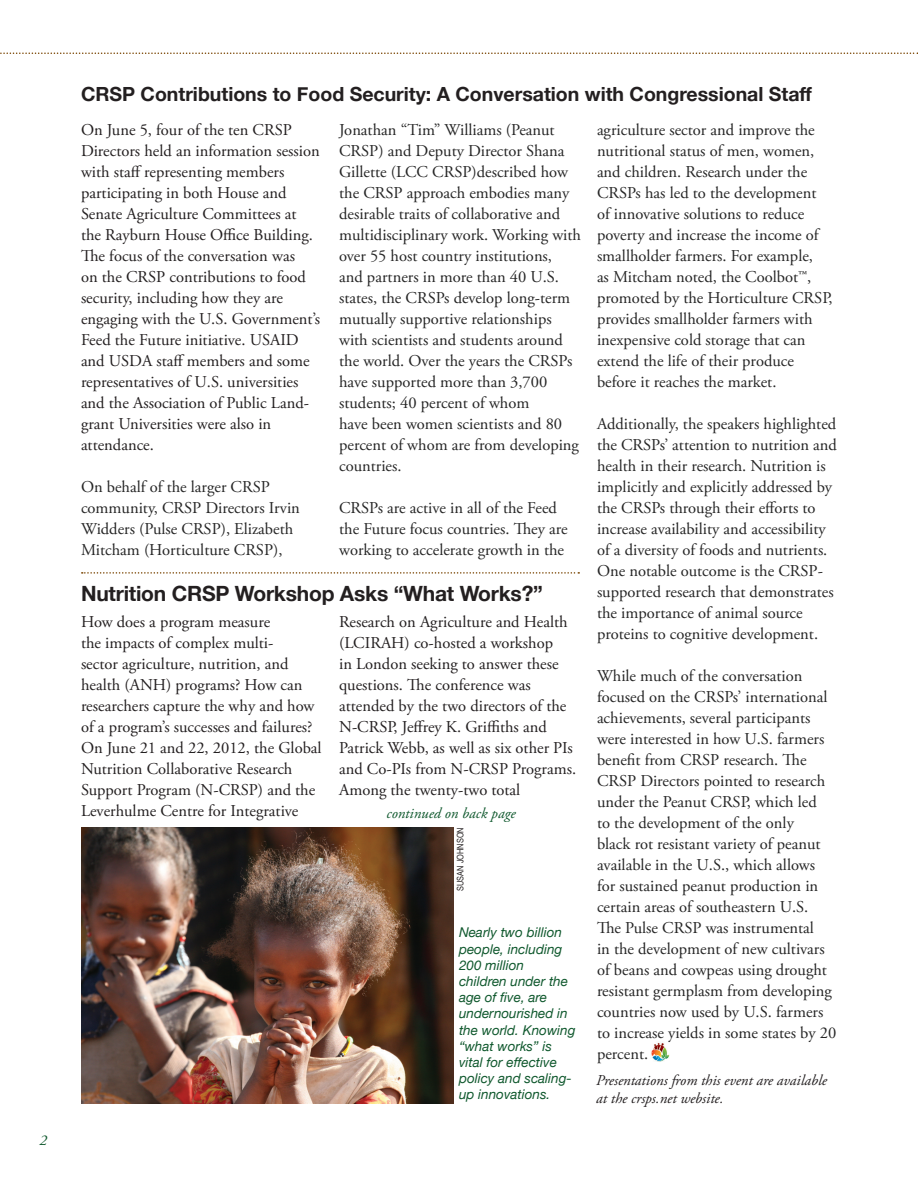
<style>
.page{position:relative;width:918px;height:1188px;background:#fff}
.page>*{position:absolute;margin:0;border:0;box-sizing:border-box;transform-origin:0 0}
.Headline{font:700 21px "Helvetica Neue";letter-spacing:-.01em;color:#231f20}
.Headline-2{font:700 19.5px "Helvetica Neue";color:#231f20}
.Text{font:16.5px/21px "Adobe Garamond Pro";color:#252525}
.Text-2{font:16.5px/21px "Adobe Garamond Pro";color:#231f20}
.More_info{font:italic 15px/18px "Adobe Garamond Pro";color:#231f20}
.Text_italics{font:italic 15px "Adobe Garamond Pro";color:#0f582d}
.t1{font:italic 13.5px/16.2px "Helvetica Neue";color:#0f582d}
.Photographer{font:9px "Arial Narrow";color:#231f20}
</style>
<div class="page">
<svg style="left:0;top:52px;width:918px;height:2px"></svg>
<img style="left:651px;top:1042px;width:19px;height:20px">
<svg style="left:82px;top:572px;width:497px;height:2px"></svg>
<img style="left:81px;top:827px;width:373px;height:277px">
<p class="Text_italics" style="left:39px;top:1131px;width:9px">2</p>
<p class="Headline-2" style="left:81px;top:77px;width:733px">CRSP Contributions to Food Security: A Conversation with Congressional Staff</p>
<p class="Text" style="left:597px;top:120px;width:237px">agriculture sector and improve the nutritional status of men, women, and children. Research under the CRSPs has led to the development of innovative solutions to reduce poverty and increase the income of smallholder farmers. For example,<br>as Mitcham noted, the Coolbot™, promoted by the Horticulture CRSP, provides smallholder farmers with inexpensive cold storage that can extend the life of their produce before it reaches the market.</p>
<p class="Text" style="left:597px;top:414px;width:242px">Additionally, the speakers highlighted the CRSPs’ attention to nutrition and health in their research. Nutrition is implicitly and explicitly addressed by the CRSPs through their efforts to increase availability and accessibility of a diversity of foods and nutrients.<br>One notable outcome is the CRSP&shy;supported research that demonstrates the importance of animal source proteins to cognitive development.</p>
<p class="Text" style="left:597px;top:666px;width:241px">While much of the conversation focused on the CRSPs’ international achievements, several participants were interested in how U.S. farmers benefit from CRSP research. The CRSP Directors pointed to research under the Peanut CRSP, which led<br>to the development of the only<br>black rot resistant variety of peanut available in the U.S., which allows for sustained peanut production in certain areas of southeastern U.S.<br>The Pulse CRSP was instrumental<br>in the development of new cultivars of beans and cowpeas using drought resistant germplasm from developing countries now used by U.S. farmers to increase yields in some states by 20 percent.</p>
<p class="Text-2" style="left:81px;top:120px;width:241px">On June 5, four of the ten CRSP<br>Directors held an information session with staff representing members participating in both House and<br>Senate Agriculture Committees at the Rayburn House Office Building.<br>The focus of the conversation was<br>on the CRSP contributions to food security, including how they are engaging with the U.S. Government’s<br>Feed the Future initiative. USAID and USDA staff members and some representatives of U.S. universities and the Association of Public Land&shy;grant Universities were also in attendance.</p>
<p class="Text" style="left:81px;top:477px;width:220px">On behalf of the larger CRSP community, CRSP Directors Irvin<br>Widders (Pulse CRSP), Elizabeth<br>Mitcham (Horticulture CRSP),</p>
<p class="Text" style="left:339px;top:120px;width:243px">Jonathan “Tim” Williams (Peanut<br>CRSP) and Deputy Director Shana<br>Gillette (LCC CRSP)described how the CRSP approach embodies many desirable traits of collaborative and multidisciplinary work. Working with over 55 host country institutions,<br>and partners in more than 40 U.S. states, the CRSPs develop long-term mutually supportive relationships with scientists and students around the world. Over the years the CRSPs have supported more than 3,700 students; 40 percent of whom<br>have been women scientists and 80 percent of whom are from developing countries.</p>
<p class="Text" style="left:339px;top:498px;width:230px">CRSPs are active in all of the Feed the Future focus countries. They are working to accelerate growth in the</p>
<p class="Headline" style="left:81px;top:575px;width:463px">Nutrition CRSP Workshop Asks “What Works?”</p>
<p class="Text-2" style="left:81px;top:612px;width:242px">How does a program measure<br>the impacts of complex multi-<br>sector agriculture, nutrition, and health (ANH) programs? How can researchers capture the why and how of a program’s successes and failures?<br>On June 21 and 22, 2012, the Global Nutrition Collaborative Research Support Program (N-CRSP) and the Leverhulme Centre for Integrative</p>
<p class="Text-2" style="left:339px;top:612px;width:239px">Research on Agriculture and Health (LCIRAH) co-hosted a workshop<br>in London seeking to answer these questions. The conference was attended by the two directors of the<br>N-CRSP, Jeffrey K. Griffiths and<br>Patrick Webb, as well as six other PIs and Co-PIs from N-CRSP Programs.<br>Among the twenty-two total</p>
<p class="Text_italics" style="left:387px;top:805px;width:130px">continued on back page</p>
<p class="Photographer" style="left:454px;top:891px;width:65px;rotate:-90deg">SUSAN JOHNSON</p>
<p class="t1" style="left:459px;top:924px;width:118px">Nearly two billion people, including<br>200 million<br>children under the age of five, are undernourished in the world. Knowing “what works” is vital for effective policy and scaling&shy;up innovations.</p>
<p class="More_info" style="left:596px;top:1072px;width:232px">Presentations from this event are available at the crsps.net website.</p>
</div>
